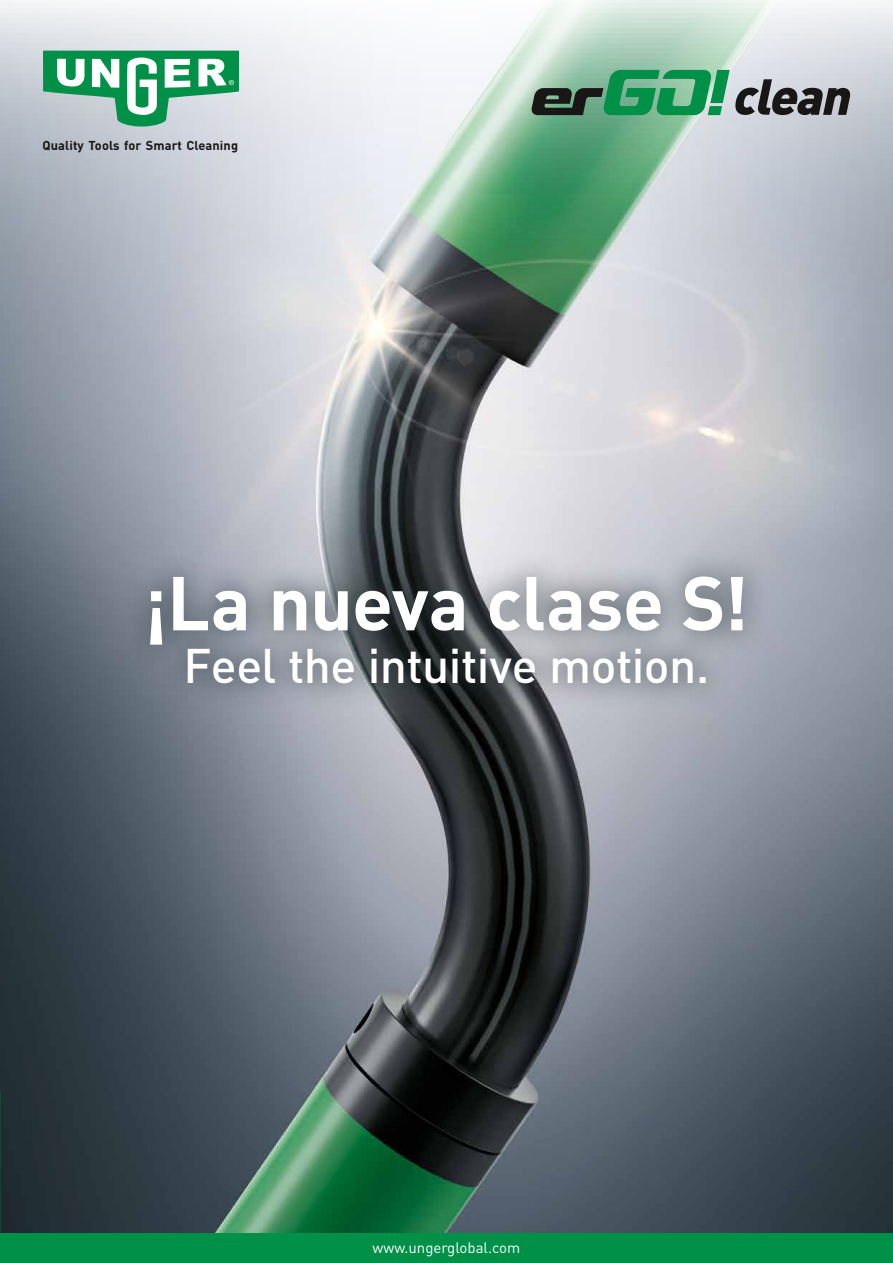
<style>
.page{position:relative;width:893px;height:1263px;background:#fff}
.page>*{position:absolute;margin:0;border:0;box-sizing:border-box;transform-origin:0 0}
.t1{font:700 75px "DIN Pro";letter-spacing:-.005em;color:#fff}
.t2{font:500 48px "DIN Pro";letter-spacing:-.01em;color:#fff}
.t3{font:15px "DIN Pro";color:#fff}
.t4{font:700 13.5px "DIN Pro";color:#181716}
.t5{font:700 12.75px "DIN Pro";letter-spacing:.01em;color:#181716}
</style>
<div class="page">
<img style="left:0;top:0;width:893px;height:1233px">
<div style="left:0;top:1233px;width:893px;height:30px;background:#009048"></div>
<svg style="left:43px;top:51px;width:195px;height:76px"></svg>
<svg style="left:531px;top:70px;width:319px;height:45px;background:#61937b"></svg>
<div style="left:124px;top:549px;width:646px;height:161px;background:#273439;opacity:.7"></div>
<p class="t4" style="left:43px;top:130px;width:200px">Quality Tools for Smart Cleaning</p>
<p class="t5" style="left:43px;top:136px;width:197px">Quality Tools for Smart Cleaning</p>
<h1 class="t1" style="left:145px;top:552px;width:605px">¡La nueva clase S!</h1>
<h2 class="t2" style="left:184px;top:633px;width:527px">Feel the intuitive motion.</h2>
<p class="t3" style="left:373px;top:1237px;width:149px">www.ungerglobal.com</p>
</div>
